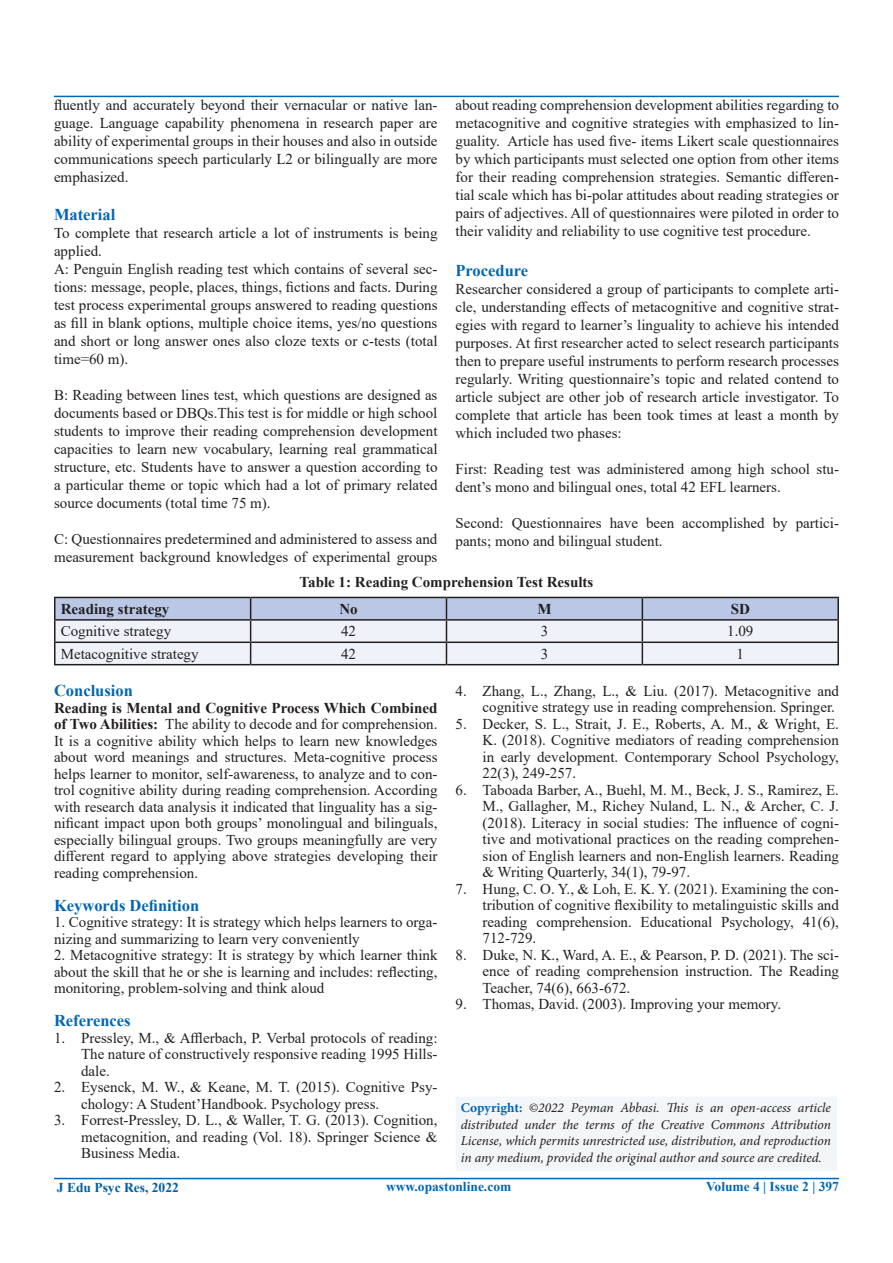
<style>
.page{position:relative;width:893px;height:1263px;background:#fff}
.page>*{position:absolute;margin:0;border:0;box-sizing:border-box;transform-origin:0 0}
.t1{font:700 16.5px "Times New Roman";color:#0166b3}
.t2{font:15px/18px "Times New Roman";color:#231f20;text-align:justify}
.t3{font:700 15px "Times New Roman";color:#231f20}
.t4{font:italic 13.5px/16.5px "Minion Pro";letter-spacing:-.01em;color:#231f20;text-align:justify}
.t5{font:700 13.5px "Times New Roman";color:#0166b3}
.t6{font:700 13.5px "Times New Roman";color:#015ea5}
.s1{font-weight:700}
.s2{font-weight:700;font-style:normal;color:#0166b3}
</style>
<div class="page">
<hr style="left:54px;top:1178px;width:785px;height:1px;background:#0166b3">
<hr style="left:54px;top:96px;width:785px;height:1px;background:#0166b3">
<hr style="left:54px;top:597px;width:197px;height:1px;background:#231f20">
<hr style="left:54px;top:598px;width:2px;height:21px;background:#231f20">
<hr style="left:642px;top:597px;width:197px;height:1px;background:#231f20">
<hr style="left:837px;top:598px;width:2px;height:21px;background:#231f20">
<hr style="left:54px;top:619px;width:197px;height:2px;background:#231f20">
<hr style="left:54px;top:621px;width:2px;height:20px;background:#231f20">
<hr style="left:642px;top:619px;width:197px;height:2px;background:#231f20">
<hr style="left:837px;top:621px;width:2px;height:20px;background:#231f20">
<hr style="left:54px;top:641px;width:197px;height:2px;background:#231f20">
<hr style="left:54px;top:643px;width:2px;height:21px;background:#231f20">
<hr style="left:642px;top:641px;width:197px;height:2px;background:#231f20">
<svg style="left:55px;top:597px;width:783px;height:67px"></svg>
<hr style="left:837px;top:643px;width:2px;height:21px;background:#231f20">
<hr style="left:54px;top:664px;width:197px;height:1px;background:#231f20">
<hr style="left:251px;top:664px;width:195px;height:1px;background:#231f20">
<hr style="left:446px;top:664px;width:196px;height:1px;background:#231f20">
<hr style="left:642px;top:664px;width:197px;height:1px;background:#231f20">
<div style="left:451px;top:1091px;width:388px;height:82px;background:#f3f5f7"></div>
<p class="t2" style="left:54px;top:95px;width:385px">fluently and accurately beyond their vernacular or native lan&shy;guage. Language capability phenomena in research paper are ability of experimental groups in their houses and also in outside communications speech particularly L2 or bilingually are more emphasized.</p>
<p class="t1" style="left:54px;top:202px;width:63px">Material</p>
<p class="t2" style="left:54px;top:223px;width:385px;text-align:left">To complete that research article a lot of instruments is being applied.<br>A: Penguin English reading test which contains of several sec&shy;tions: message, people, places, things, fictions and facts. During test process experimental groups answered to reading questions as fill in blank options, multiple choice items, yes/no questions and short or long answer ones also cloze texts or c-tests (total time=60 m).</p>
<p class="t2" style="left:54px;top:385px;width:385px">B: Reading between lines test, which questions are designed as documents based or DBQs.This test is for middle or high school students to improve their reading comprehension development capacities to learn new vocabulary, learning real grammatical structure, etc. Students have to answer a question according to a particular theme or topic which had a lot of primary related source documents (total time 75 m).</p>
<p class="t2" style="left:54px;top:529px;width:385px">C: Questionnaires predetermined and administered to assess and measurement background knowledges of experimental groups</p>
<p class="t2" style="left:455px;top:95px;width:385px">about reading comprehension development abilities regarding to metacognitive and cognitive strategies with emphasized to lin&shy;guality. Article has used five- items Likert scale questionnaires by which participants must selected one option from other items for their reading comprehension strategies. Semantic differen&shy;tial scale which has bi-polar attitudes about reading strategies or pairs of adjectives. All of questionnaires were piloted in order to their validity and reliability to use cognitive test procedure.</p>
<p class="t1" style="left:455px;top:258px;width:74px">Procedure</p>
<p class="t2" style="left:455px;top:279px;width:385px">Researcher considered a group of participants to complete arti&shy;cle, understanding effects of metacognitive and cognitive strat&shy;egies with regard to learner’s linguality to achieve his intended purposes. At first researcher acted to select research participants then to prepare useful instruments to perform research processes regularly. Writing questionnaire’s topic and related contend to article subject are other job of research article investigator. To complete that article has been took times at least a month by which included two phases:</p>
<p class="t2" style="left:455px;top:459px;width:385px">First: Reading test was administered among high school stu&shy;dent’s mono and bilingual ones, total 42 EFL learners.</p>
<p class="t2" style="left:455px;top:513px;width:385px">Second: Questionnaires have been accomplished by partici&shy;pants; mono and bilingual student.</p>
<p class="t3" style="left:300px;top:571px;width:295px">Table 1: Reading Comprehension Test Results</p>
<p class="t3" style="left:61px;top:598px;width:110px">Reading strategy</p>
<p class="t3" style="left:339px;top:598px;width:20px">No</p>
<p class="t3" style="left:537px;top:598px;width:16px">M</p>
<p class="t3" style="left:731px;top:598px;width:21px">SD</p>
<p class="t2" style="left:61px;top:622px;width:112px">Cognitive strategy</p>
<p class="t2" style="left:341px;top:622px;width:16px">42</p>
<p class="t2" style="left:541px;top:622px;width:9px">3</p>
<p class="t2" style="left:727px;top:622px;width:28px">1.09</p>
<p class="t2" style="left:61px;top:644px;width:139px">Metacognitive strategy</p>
<p class="t2" style="left:341px;top:644px;width:16px">42</p>
<p class="t2" style="left:541px;top:644px;width:9px">3</p>
<p class="t2" style="left:736px;top:644px;width:9px">1</p>
<p class="t1" style="left:54px;top:679px;width:80px">Conclusion</p>
<p class="t2" style="left:54px;top:699px;width:385px;line-height:16.5px"><span class="s1">Reading is Mental and Cognitive Process Which Combined of Two Abilities:</span> The ability to decode and for comprehension.<br>It is a cognitive ability which helps to learn new knowledges about word meanings and structures. Meta-cognitive process helps learner to monitor, self-awareness, to analyze and to con&shy;trol cognitive ability during reading comprehension. According with research data analysis it indicated that linguality has a sig&shy;nificant impact upon both groups’ monolingual and bilinguals, especially bilingual groups. Two groups meaningfully are very different regard to applying above strategies developing their reading comprehension.</p>
<p class="t1" style="left:54px;top:893px;width:147px">Keywords Definition</p>
<p class="t2" style="left:54px;top:914px;width:385px;line-height:16.5px">1. Cognitive strategy: It is strategy which helps learners to orga&shy;nizing and summarizing to learn very conveniently</p>
<p class="t2" style="left:54px;top:947px;width:385px;line-height:16.5px">2. Metacognitive strategy: It is strategy by which learner think about the skill that he or she is learning and includes: reflecting, monitoring, problem-solving and think aloud</p>
<p class="t1" style="left:54px;top:1009px;width:78px">References</p>
<p class="t2" style="left:81px;top:1029px;width:358px;line-height:16.5px;text-indent:-27px">1. Pressley, M., &amp; Afflerbach, P. Verbal protocols of reading:<br>The nature of constructively responsive reading 1995 Hills&shy;dale.</p>
<p class="t2" style="left:81px;top:1079px;width:358px;line-height:16.5px;text-indent:-27px">2. Eysenck, M. W., &amp; Keane, M. T. (2015). Cognitive Psy&shy;chology: A Student’Handbook. Psychology press.</p>
<p class="t2" style="left:81px;top:1112px;width:358px;line-height:16.5px;text-indent:-27px">3. Forrest-Pressley, D. L., &amp; Waller, T. G. (2013). Cognition, metacognition, and reading (Vol. 18). Springer Science &amp; Business Media.</p>
<p class="t2" style="left:455px;top:682px;width:385px;line-height:16.5px;text-align:right">4. Zhang, L., Zhang, L., &amp; Liu. (2017). Metacognitive and cognitive strategy use in reading comprehension. Springer.</p>
<p class="t2" style="left:482px;top:715px;width:358px;line-height:16.5px;text-indent:-27px">5. Decker, S. L., Strait, J. E., Roberts, A. M., &amp; Wright, E.<br>K. (2018). Cognitive mediators of reading comprehension in early development. Contemporary School Psychology, 22(3), 249-257.</p>
<p class="t2" style="left:482px;top:781px;width:358px;line-height:16.5px;text-indent:-27px">6. Taboada Barber, A., Buehl, M. M., Beck, J. S., Ramirez, E.<br>M., Gallagher, M., Richey Nuland, L. N., &amp; Archer, C. J. (2018). Literacy in social studies: The influence of cogni&shy;tive and motivational practices on the reading comprehen&shy;sion of English learners and non-English learners. Reading &amp; Writing Quarterly, 34(1), 79-97.</p>
<p class="t2" style="left:482px;top:880px;width:358px;line-height:16.5px;text-indent:-27px">7. Hung, C. O. Y., &amp; Loh, E. K. Y. (2021). Examining the con&shy;tribution of cognitive flexibility to metalinguistic skills and reading comprehension. Educational Psychology, 41(6), 712-729.</p>
<p class="t2" style="left:482px;top:946px;width:358px;line-height:16.5px;text-indent:-27px">8. Duke, N. K., Ward, A. E., &amp; Pearson, P. D. (2021). The sci&shy;ence of reading comprehension instruction. The Reading Teacher, 74(6), 663-672.</p>
<p class="t2" style="left:455px;top:995px;width:327px">9. Thomas, David. (2003). Improving your memory.</p>
<p class="t4" style="left:461px;top:1099px;width:371px"><span class="s2">Copyright:</span> ©2022 Peyman Abbasi. This is an open-access article distributed under the terms of the Creative Commons Attribution License, which permits unrestricted use, distribution, and reproduction in any medium, provided the original author and source are credited.</p>
<p class="t6" style="left:57px;top:1178px;width:123px">J Edu Psyc Res, 2022</p>
<p class="t5" style="left:386px;top:1177px;width:127px">www.opastonline.com</p>
<p class="t5" style="left:706px;top:1177px;width:134px">Volume 4 | Issue 2 | 397</p>
</div>
